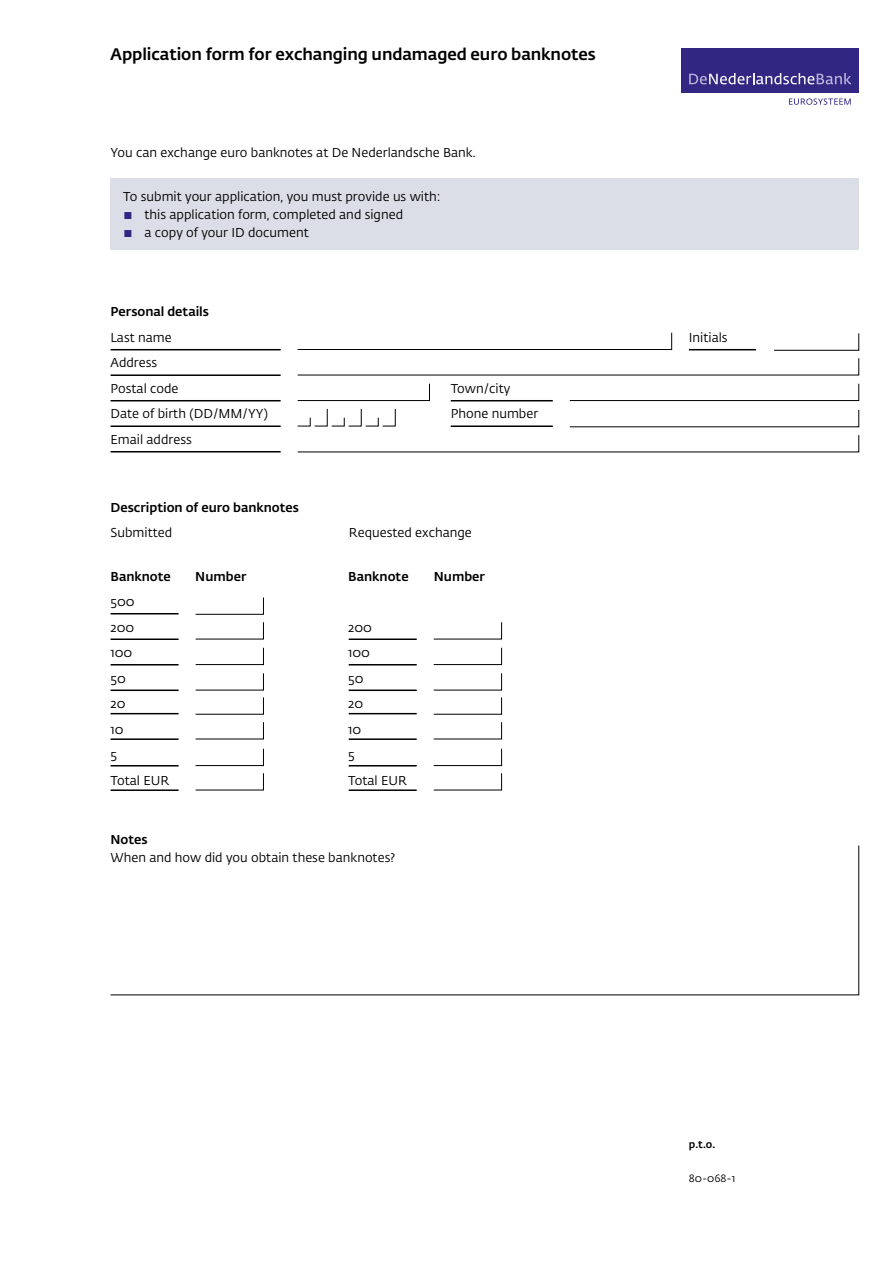
<style>
.page{position:relative;width:893px;height:1263px;background:#fff}
.page>*{position:absolute;margin:0;border:0;box-sizing:border-box;transform-origin:0 0}
.Formuliernaam{font:500 16.5px "DNB Fedra";letter-spacing:-.005em;color:#000}
.Broodtekst{font:12.75px "DNB Fedra";color:#000}
.Vragen{font:12.75px "DNB Fedra";color:#000}
.Kop_boven_vraag{font:500 12.75px "DNB Fedra";color:#000}
.Vragen-2{font:500 12.75px "DNB Fedra";color:#000}
.t1{font:10.5px "DNB Fedra";color:#000}
.Formuliernaam-2{font:500 10.5px "DNB Fedra";color:#000}
.s1{color:#312783}
</style>
<div class="page">
<hr style="left:111px;top:374px;width:170px;height:2px;background:#000">
<svg style="left:297px;top:358px;width:562px;height:17px"></svg>
<svg style="left:110px;top:845px;width:749px;height:150px"></svg>
<hr style="left:111px;top:400px;width:170px;height:1px;background:#000">
<svg style="left:569px;top:383px;width:290px;height:18px"></svg>
<svg style="left:569px;top:410px;width:290px;height:17px"></svg>
<hr style="left:111px;top:425px;width:170px;height:2px;background:#000">
<hr style="left:111px;top:689px;width:68px;height:2px;background:#000">
<hr style="left:349px;top:689px;width:68px;height:2px;background:#000">
<hr style="left:111px;top:451px;width:170px;height:1px;background:#000">
<svg style="left:297px;top:409px;width:99px;height:17px"></svg>
<hr style="left:111px;top:349px;width:170px;height:1px;background:#000">
<svg style="left:297px;top:332px;width:375px;height:18px"></svg>
<svg style="left:773px;top:333px;width:86px;height:18px"></svg>
<hr style="left:689px;top:349px;width:67px;height:1px;background:#000">
<hr style="left:451px;top:400px;width:102px;height:1px;background:#000">
<hr style="left:451px;top:425px;width:102px;height:2px;background:#000">
<svg style="left:297px;top:383px;width:133px;height:18px"></svg>
<svg style="left:297px;top:435px;width:562px;height:17px"></svg>
<hr style="left:111px;top:613px;width:68px;height:1px;background:#000">
<svg style="left:195px;top:597px;width:69px;height:18px"></svg>
<hr style="left:111px;top:713px;width:68px;height:1px;background:#000">
<svg style="left:195px;top:697px;width:69px;height:18px"></svg>
<hr style="left:349px;top:713px;width:68px;height:1px;background:#000">
<svg style="left:433px;top:697px;width:69px;height:18px"></svg>
<hr style="left:111px;top:638px;width:68px;height:2px;background:#000">
<svg style="left:195px;top:622px;width:69px;height:17px"></svg>
<hr style="left:111px;top:738px;width:68px;height:2px;background:#000">
<svg style="left:195px;top:722px;width:69px;height:17px"></svg>
<hr style="left:349px;top:738px;width:68px;height:2px;background:#000">
<svg style="left:433px;top:722px;width:69px;height:17px"></svg>
<hr style="left:349px;top:638px;width:68px;height:2px;background:#000">
<svg style="left:433px;top:622px;width:69px;height:17px"></svg>
<hr style="left:111px;top:664px;width:68px;height:1px;background:#000">
<svg style="left:195px;top:647px;width:69px;height:18px"></svg>
<hr style="left:111px;top:765px;width:68px;height:1px;background:#000">
<svg style="left:195px;top:748px;width:69px;height:18px"></svg>
<hr style="left:111px;top:789px;width:68px;height:2px;background:#000">
<svg style="left:195px;top:773px;width:69px;height:17px"></svg>
<hr style="left:349px;top:789px;width:68px;height:2px;background:#000">
<svg style="left:433px;top:773px;width:69px;height:17px"></svg>
<hr style="left:349px;top:765px;width:68px;height:1px;background:#000">
<svg style="left:433px;top:748px;width:69px;height:18px"></svg>
<hr style="left:349px;top:664px;width:68px;height:1px;background:#000">
<svg style="left:433px;top:647px;width:69px;height:18px"></svg>
<svg style="left:195px;top:673px;width:69px;height:17px"></svg>
<svg style="left:433px;top:673px;width:69px;height:17px"></svg>
<div style="left:681px;top:48px;width:178px;height:44px;background:#312783"></div>
<svg style="left:789px;top:98px;width:62px;height:7px"></svg>
<svg style="left:689px;top:73px;width:162px;height:11px"></svg>
<div style="left:111px;top:179px;width:748px;height:71px;background:#dcdee7"></div>
<p class="Formuliernaam" style="left:111px;top:44px;width:487px">Application form for exchanging undamaged euro banknotes</p>
<p class="Broodtekst" style="left:111px;top:145px;width:367px">You can exchange euro banknotes at De Nederlandsche Bank.</p>
<p class="Broodtekst" style="left:123px;top:189px;width:319px">To submit your application, you must provide us with:</p>
<p class="Broodtekst" style="left:123px;top:207px;width:281px"><span class="s1">▪</span> this application form, completed and signed</p>
<p class="Broodtekst" style="left:123px;top:225px;width:187px"><span class="s1">▪</span> a copy of your ID document</p>
<p class="Kop_boven_vraag" style="left:111px;top:304px;width:100px">Personal details</p>
<p class="Vragen" style="left:111px;top:329px;width:63px">Last name</p>
<p class="Vragen" style="left:689px;top:329px;width:40px">Initials</p>
<p class="Vragen" style="left:111px;top:355px;width:48px">Address</p>
<p class="Vragen" style="left:111px;top:380px;width:69px">Postal code</p>
<p class="Vragen" style="left:451px;top:380px;width:61px">Town/city</p>
<p class="Vragen" style="left:111px;top:406px;width:159px">Date of birth (DD/MM/YY)</p>
<p class="Vragen" style="left:451px;top:406px;width:89px">Phone number</p>
<p class="Vragen" style="left:111px;top:431px;width:83px">Email address</p>
<p class="Kop_boven_vraag" style="left:111px;top:499px;width:190px">Description of euro banknotes</p>
<p class="Vragen" style="left:111px;top:525px;width:63px">Submitted</p>
<p class="Vragen" style="left:349px;top:525px;width:124px">Requested exchange</p>
<p class="Vragen-2" style="left:111px;top:568px;width:62px">Banknote</p>
<p class="Vragen-2" style="left:195px;top:568px;width:53px">Number</p>
<p class="Vragen-2" style="left:348px;top:568px;width:62px">Banknote</p>
<p class="Vragen-2" style="left:434px;top:568px;width:53px">Number</p>
<p class="Vragen" style="left:111px;top:594px;width:26px">500</p>
<p class="Vragen" style="left:111px;top:620px;width:25px">200</p>
<p class="Vragen" style="left:348px;top:620px;width:25px">200</p>
<p class="Vragen" style="left:111px;top:645px;width:23px">100</p>
<p class="Vragen" style="left:348px;top:645px;width:23px">100</p>
<p class="Vragen" style="left:111px;top:671px;width:17px">50</p>
<p class="Vragen" style="left:348px;top:671px;width:17px">50</p>
<p class="Vragen" style="left:111px;top:696px;width:16px">20</p>
<p class="Vragen" style="left:348px;top:696px;width:16px">20</p>
<p class="Vragen" style="left:111px;top:722px;width:15px">10</p>
<p class="Vragen" style="left:348px;top:722px;width:15px">10</p>
<p class="Vragen" style="left:111px;top:747px;width:8px">5</p>
<p class="Vragen" style="left:348px;top:747px;width:8px">5</p>
<p class="Vragen" style="left:111px;top:773px;width:60px">Total EUR</p>
<p class="Vragen" style="left:348px;top:773px;width:60px">Total EUR</p>
<p class="Kop_boven_vraag" style="left:111px;top:832px;width:39px">Notes</p>
<p class="Broodtekst" style="left:111px;top:850px;width:286px">When and how did you obtain these banknotes?</p>
<p class="Formuliernaam-2" style="left:689px;top:1138px;width:28px">p.t.o.</p>
<p class="t1" style="left:689px;top:1172px;width:48px">80-068-1</p>
</div>
